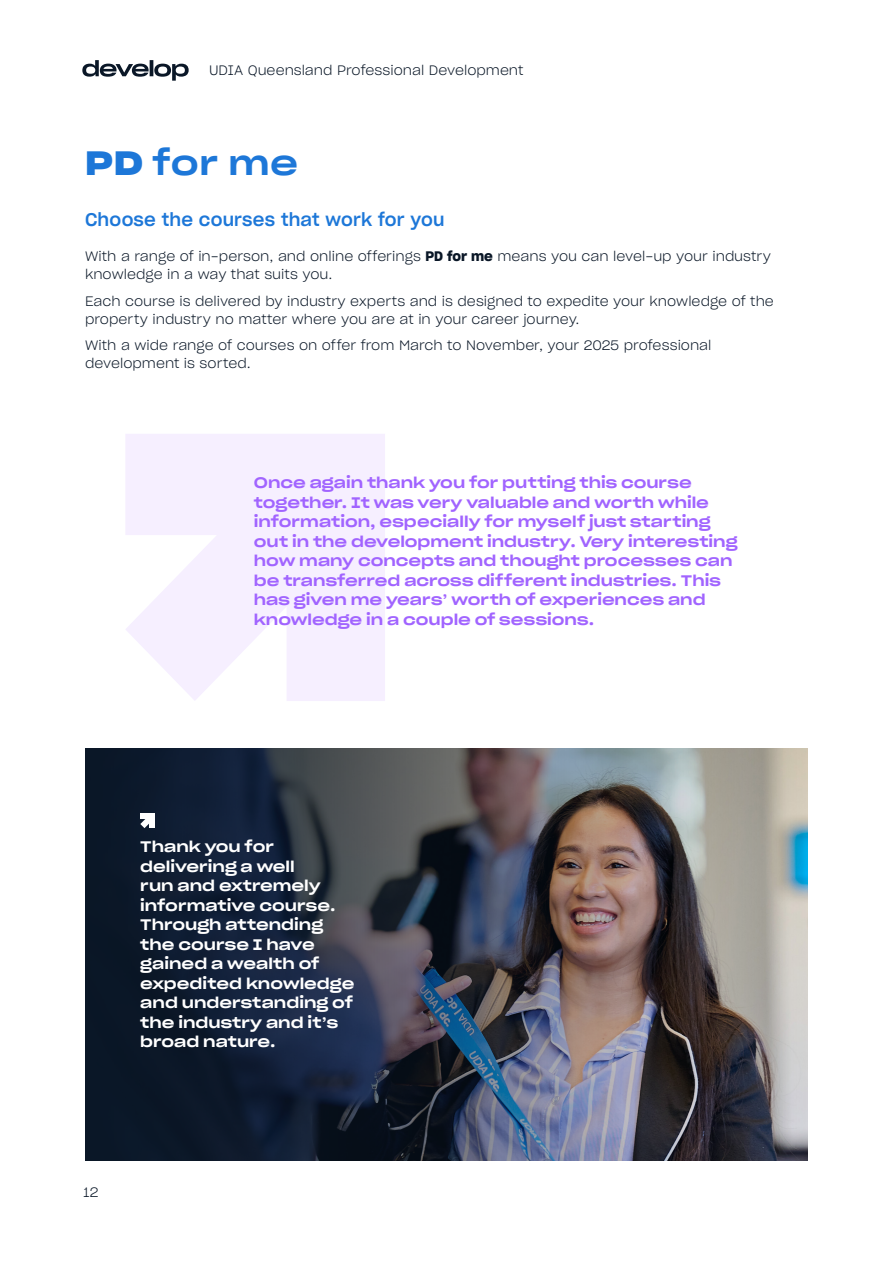
<style>
.page{position:relative;width:893px;height:1263px;background:#fff}
.page>*{position:absolute;margin:0;border:0;box-sizing:border-box;transform-origin:0 0}
.Heading_1{font:33px "Sharp Grotesk Medium 25";color:#1d77d8}
.Feature_paragraph{font:18px "Sharp Grotesk Medium 20";letter-spacing:.01em;color:#1d77d8}
.t1{font:15px/19.5px "Sharp Grotesk Medium 25";color:#a164ff}
.Quote_White{font:15px/19.5px "Sharp Grotesk Medium 25";color:#fff}
.t2{font:13.5px/18px "Sharp Grotesk Light 20";color:#0a1727}
.s1{font-family:"Sharp Grotesk Semi Bold 25"}
.s2{font-family:"Sharp Grotesk Semi Bold 20"}
</style>
<div class="page">
<svg style="left:82px;top:60px;width:107px;height:21px"></svg>
<svg style="left:125px;top:434px;width:260px;height:267px;fill:#f6efff"></svg>
<img style="left:85px;top:748px;width:723px;height:413px">
<svg style="left:140px;top:813px;width:9px;height:15px"></svg>
<div style="left:149px;top:813px;width:6px;height:15px;background:#fff"></div>
<p class="t2" style="left:209px;top:60px;width:316px">UDIA Queensland Professional Development</p>
<p class="Heading_1" style="left:85px;top:133px;width:215px"><span class="s1">PD</span> for me</p>
<p class="Feature_paragraph" style="left:85px;top:205px;width:361px">Choose the courses that work for you</p>
<p class="t2" style="left:85px;top:247px;width:687px">With a range of in-person, and online offerings <span class="s2">PD for me</span> means you can level-up your industry knowledge in a way that suits you.</p>
<p class="t2" style="left:85px;top:291px;width:690px">Each course is delivered by industry experts and is designed to expedite your knowledge of the property industry no matter where you are at in your career journey.</p>
<p class="t2" style="left:85px;top:336px;width:628px">With a wide range of courses on offer from March to November, your 2025 professional development is sorted.</p>
<p class="t1" style="left:254px;top:472px;width:485px">Once again thank you for putting this course together. It was very valuable and worth while information, especially for myself just starting out in the development industry. Very interesting how many concepts and thought processes can be transferred across different industries. This has given me years’ worth of experiences and knowledge in a couple of sessions.</p>
<p class="Quote_White" style="left:140px;top:836px;width:216px">Thank you for delivering a well<br>run and extremely informative course.<br>Through attending the course I have gained a wealth of expedited knowledge and understanding of the industry and it’s broad nature.</p>
<p class="t2" style="left:84px;top:1183px;width:16px">12</p>
</div>
